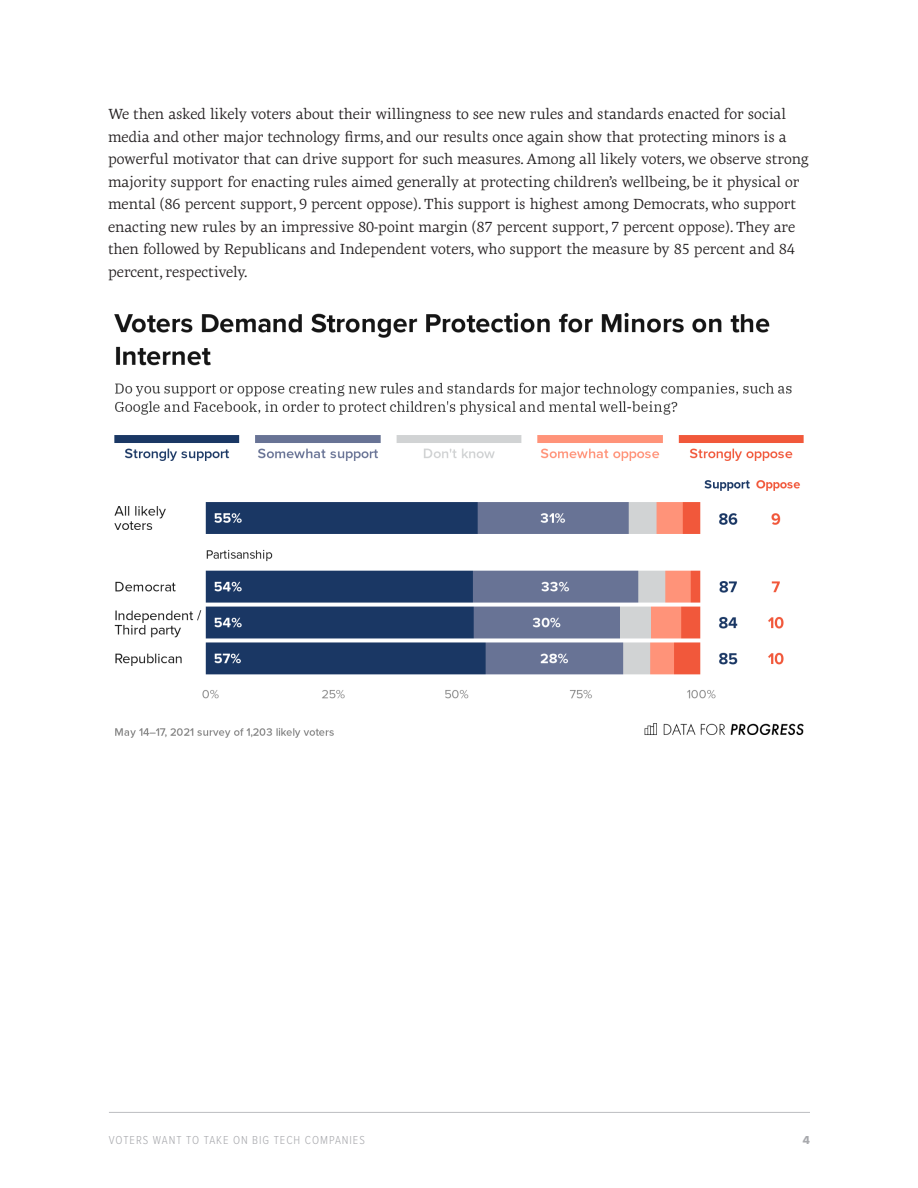
<style>
.page{position:relative;width:918px;height:1188px;background:#fff}
.page>*{position:absolute;margin:0;border:0;box-sizing:border-box;transform-origin:0 0}
.body_copy{font:15px/22.5px "Geneo Std";color:#231f20}
.t1{font:300 12px "Proxima Nova Cond";letter-spacing:.08em;color:#a8a9ad}
.t2{font:700 12px "Futura PT";color:#a8a9ad}
</style>
<div class="page">
<hr style="left:109px;top:1112px;width:701px;height:1px;background:#bcbdc0">
<img style="left:114px;top:312px;width:690px;height:426px">
<p class="body_copy" style="left:108px;top:103px;width:702px">We then asked likely voters about their willingness to see new rules and standards enacted for social media and other major technology firms, and our results once again show that protecting minors is a powerful motivator that can drive support for such measures. Among all likely voters, we observe strong majority support for enacting rules aimed generally at protecting children’s wellbeing, be it physical or mental (86 percent support, 9 percent oppose). This support is highest among Democrats, who support enacting new rules by an impressive 80-point margin (87 percent support, 7 percent oppose). They are then followed by Republicans and Independent voters, who support the measure by 85 percent and 84 percent, respectively.</p>
<p class="t1" style="left:109px;top:1131px;width:257px">VOTERS WANT TO TAKE ON BIG TECH COMPANIES</p>
<p class="t2" style="left:803px;top:1132px;width:9px">4</p>
</div>
